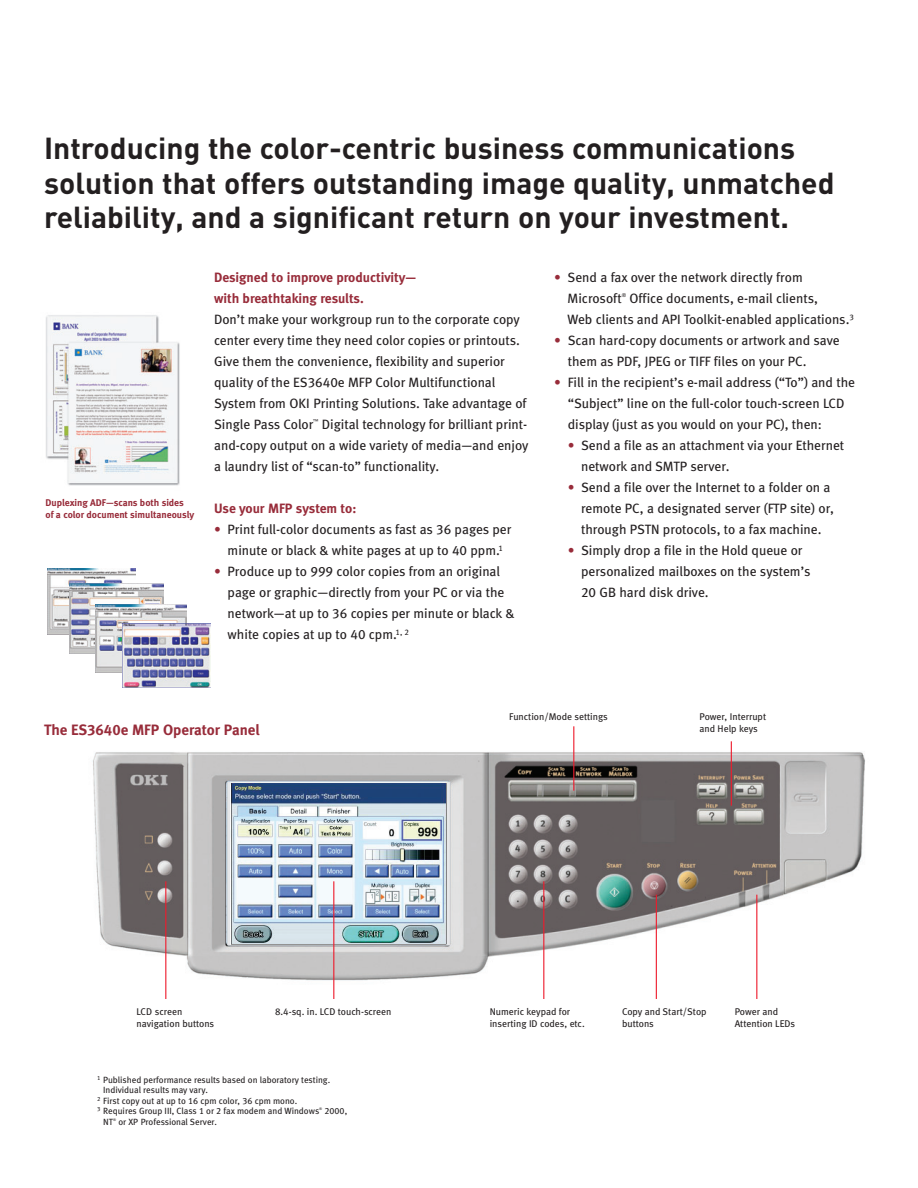
<style>
.page{position:relative;width:918px;height:1188px;background:#fff}
.page>*{position:absolute;margin:0;border:0;box-sizing:border-box;transform-origin:0 0}
.t1{font:700 30px/34.5px "DIN";color:#231f20}
.t2{font:15px "Meta Bold LF";color:#982c3a}
.t3{font:13.5px/21px "Meta Book LF";color:#231f20}
.t4{font:13.5px/21px "Meta Bold LF";color:#982c3a}
.t5{font:9.75px/12px "Meta Book LF";color:#231f20}
.t6{font:9.75px/11.7px "Meta Bold LF";color:#982c3a}
.t7{font:9px "Meta Book LF";color:#231f20}
.t8{font:5.4px "Meta Book LF";color:#231f20}
.t9{font:3.6px "Meta Book LF";color:#231f20}
.s1{color:#982c3a}
</style>
<div class="page">
<img style="left:92px;top:745px;width:773px;height:242px">
<img style="left:231px;top:784px;width:215px;height:159px">
<div style="left:227px;top:781px;width:223px;height:165px;border:2px solid #dcdddf"></div>
<img style="left:46px;top:315px;width:134px;height:171px">
<img style="left:47px;top:569px;width:88px;height:65px">
<svg style="left:70px;top:583px;width:94px;height:74px"></svg>
<img style="left:70px;top:584px;width:94px;height:69px">
<img style="left:96px;top:605px;width:91px;height:67px">
<img style="left:122px;top:624px;width:89px;height:64px">
<hr style="left:165px;top:881px;width:1px;height:118px;background:#ee1b2c">
<hr style="left:333px;top:881px;width:1px;height:118px;background:#ee1b2c">
<hr style="left:543px;top:881px;width:1px;height:118px;background:#ee1b2c">
<hr style="left:656px;top:895px;width:1px;height:104px;background:#ee1b2c">
<hr style="left:756px;top:895px;width:1px;height:104px;background:#ee1b2c">
<hr style="left:573px;top:726px;width:1px;height:65px;background:#ee1b2c">
<hr style="left:731px;top:741px;width:1px;height:65px;background:#ee1b2c">
<h1 class="t1" style="left:44px;top:134px;width:792px">Introducing the color-centric business communications solution that offers outstanding image quality, unmatched reliability, and a significant return on your investment.</h1>
<p class="t4" style="left:214px;top:268px;width:204px">Designed to improve productivity— with breathtaking results.</p>
<p class="t3" style="left:214px;top:310px;width:314px">Don’t make your workgroup run to the corporate copy center every time they need color copies or printouts.<br>Give them the convenience, flexibility and superior quality of the ES3640e MFP Color Multifunctional System from OKI Printing Solutions. Take advantage of Single Pass Color</p>
<p class="t3" style="left:568px;top:268px;width:237px;text-indent:-13px"><span class="s1">•</span> Send a fax over the network directly from<br>Microsoft</p>
<p class="t8" style="left:622px;top:293px;width:6px">®</p>
<p class="t3" style="left:568px;top:289px;width:288px;text-indent:62px">Office documents, e-mail clients,<br>Web clients and API Toolkit-enabled applications.<sup>3</sup></p>
<p class="t3" style="left:568px;top:331px;width:273px;text-indent:-14px"><span class="s1">•</span> Scan hard-copy documents or artwork and save them as PDF, JPEG or TIFF files on your PC.</p>
<p class="t3" style="left:568px;top:373px;width:289px;text-indent:-14px"><span class="s1">•</span> Fill in the recipient’s e-mail address (“To”) and the “Subject” line on the full-color touch-screen LCD display (just as you would on your PC), then:</p>
<p class="t3" style="left:581px;top:436px;width:265px;text-indent:-13px"><span class="s1">•</span> Send a file as an attachment via your Ethernet network and SMTP server.</p>
<p class="t3" style="left:581px;top:478px;width:254px;text-indent:-13px"><span class="s1">•</span> Send a file over the Internet to a folder on a remote PC, a designated server (FTP site) or, through PSTN protocols, to a fax machine.</p>
<p class="t3" style="left:581px;top:541px;width:231px;text-indent:-13px"><span class="s1">•</span> Simply drop a file in the Hold queue or personalized mailboxes on the system’s<br>20 GB hard disk drive.</p>
<p class="t3" style="left:214px;top:415px;width:316px;text-align:justify;text-indent:108px">Digital technology for brilliant print&shy;and-copy output on a wide variety of media—and enjoy a laundry list of “scan-to” functionality.</p>
<p class="t4" style="left:214px;top:499px;width:144px">Use your MFP system to:</p>
<p class="t3" style="left:214px;top:520px;width:299px;text-align:center"><span class="s1">•</span> Print full-color documents as fast as 36 pages per minute or black &amp; white pages at up to 40 ppm.<sup>1</sup></p>
<p class="t3" style="left:228px;top:562px;width:288px;text-indent:-14px"><span class="s1">•</span> Produce up to 999 color copies from an original page or graphic—directly from your PC or via the network—at up to 36 copies per minute or black &amp; white copies at up to 40 cpm.<sup>1,</sup> <sup>2</sup></p>
<p class="t8" style="left:313px;top:419px;width:7px">™</p>
<p class="t6" style="left:46px;top:497px;width:150px">Duplexing ADF—scans both sides of a color document simultaneously</p>
<p class="t2" style="left:44px;top:724px;width:217px">The ES3640e MFP Operator Panel</p>
<p class="t5" style="left:509px;top:711px;width:100px">Function/Mode settings</p>
<p class="t5" style="left:699px;top:711px;width:68px">Power, Interrupt and Help keys</p>
<p class="t5" style="left:137px;top:1006px;width:79px">LCD screen navigation buttons</p>
<p class="t5" style="left:490px;top:1006px;width:97px">Numeric keypad for inserting ID codes, etc.</p>
<p class="t5" style="left:622px;top:1006px;width:86px">Copy and Start/Stop buttons</p>
<p class="t5" style="left:275px;top:1006px;width:118px">8.4-sq. in. LCD touch-screen</p>
<p class="t5" style="left:735px;top:1006px;width:62px">Power and<br>Attention LEDs</p>
<p class="t7" style="left:97px;top:1076px;width:235px"><sup>1</sup> Published performance results based on laboratory testing.</p>
<p class="t7" style="left:103px;top:1087px;width:106px">Individual results may vary.</p>
<p class="t7" style="left:97px;top:1097px;width:202px"><sup>2</sup> First copy out at up to 16 cpm color, 36 cpm mono.</p>
<p class="t7" style="left:97px;top:1108px;width:224px"><sup>3</sup> Requires Group III, Class 1 or 2 fax modem and Windows</p>
<p class="t9" style="left:319px;top:1108px;width:5px">®</p>
<p class="t7" style="left:325px;top:1108px;width:24px">2000,</p>
<p class="t7" style="left:103px;top:1118px;width:11px">NT</p>
<p class="t9" style="left:113px;top:1118px;width:5px">®</p>
<p class="t7" style="left:118px;top:1118px;width:100px">or XP Professional Server.</p>
</div>
